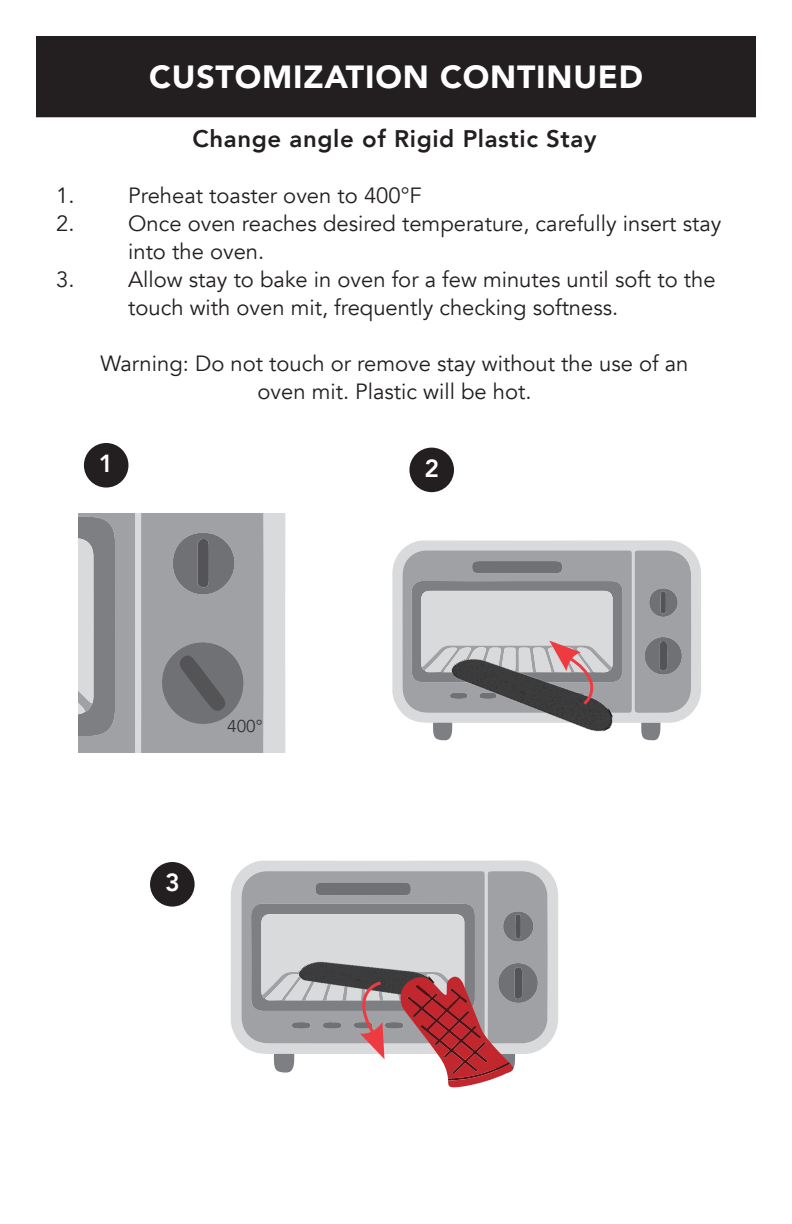
<style>
.page{position:relative;width:792px;height:1224px;background:#fff}
.page>*{position:absolute;margin:0;border:0;box-sizing:border-box;transform-origin:0 0}
.t1{font:900 32px "Avenir";letter-spacing:.025em;color:#fff}
.t2{font:800 24.8px "Avenir";color:#fff}
.t3{font:800 24px "Avenir";letter-spacing:.025em;color:#231f20}
.t4{font:22px/28px "Avenir";color:#231f20}
.t5{font:17.2px "Avenir";color:#333135}
</style>
<div class="page">
<div style="left:37px;top:37px;width:718px;height:79px;background:#231f20"></div>
<div style="left:36px;top:36px;width:720px;height:81px;border:2px solid #231f20"></div>
<div style="left:265px;top:514px;width:20px;height:239px;background:#d9dadc"></div>
<svg style="left:78px;top:514px;width:187px;height:239px"></svg>
<div style="left:84px;top:443px;width:44px;height:45px;background:#231f20;border-radius:50%"></div>
<div style="left:409px;top:448px;width:45px;height:44px;background:#231f20;border-radius:50%"></div>
<div style="left:150px;top:862px;width:45px;height:45px;background:#231f20;border-radius:50%"></div>
<svg style="left:392px;top:540px;width:309px;height:183px;fill:#d9dadc"></svg>
<svg style="left:641px;top:723px;width:20px;height:18px"></svg>
<svg style="left:433px;top:722px;width:16px;height:18px"></svg>
<img style="left:449px;top:713px;width:168px;height:26px">
<svg style="left:402px;top:550px;width:289px;height:163px"></svg>
<svg style="left:231px;top:860px;width:327px;height:191px;fill:#d9dadc"></svg>
<svg style="left:241px;top:871px;width:10px;height:172px;fill:#a0a1a5"></svg>
<svg style="left:251px;top:871px;width:297px;height:216px"></svg>
<p class="t1" style="left:149px;top:49px;width:495px">CUSTOMIZATION CONTINUED</p>
<p class="t3" style="left:193px;top:120px;width:405px">Change angle of Rigid Plastic Stay</p>
<p class="t4" style="left:56px;top:182px;width:20px">1.</p>
<p class="t4" style="left:128px;top:182px;width:295px">Preheat toaster oven to 400°F</p>
<p class="t4" style="left:56px;top:210px;width:20px">2.</p>
<p class="t4" style="left:128px;top:210px;width:595px">Once oven reaches desired temperature, carefully insert stay into the oven.</p>
<p class="t4" style="left:56px;top:266px;width:20px">3.</p>
<p class="t4" style="left:128px;top:266px;width:589px">Allow stay to bake in oven for a few minutes until soft to the touch with oven mit, frequently checking softness.</p>
<p class="t4" style="left:101px;top:350px;width:589px;text-align:center">Warning: Do not touch or remove stay without the use of an oven mit. Plastic will be hot.</p>
<p class="t2" style="left:99px;top:444px;width:16px">1</p>
<p class="t2" style="left:424px;top:449px;width:16px">2</p>
<p class="t5" style="left:227px;top:715px;width:37px">400°</p>
<p class="t2" style="left:165px;top:863px;width:16px">3</p>
</div>
